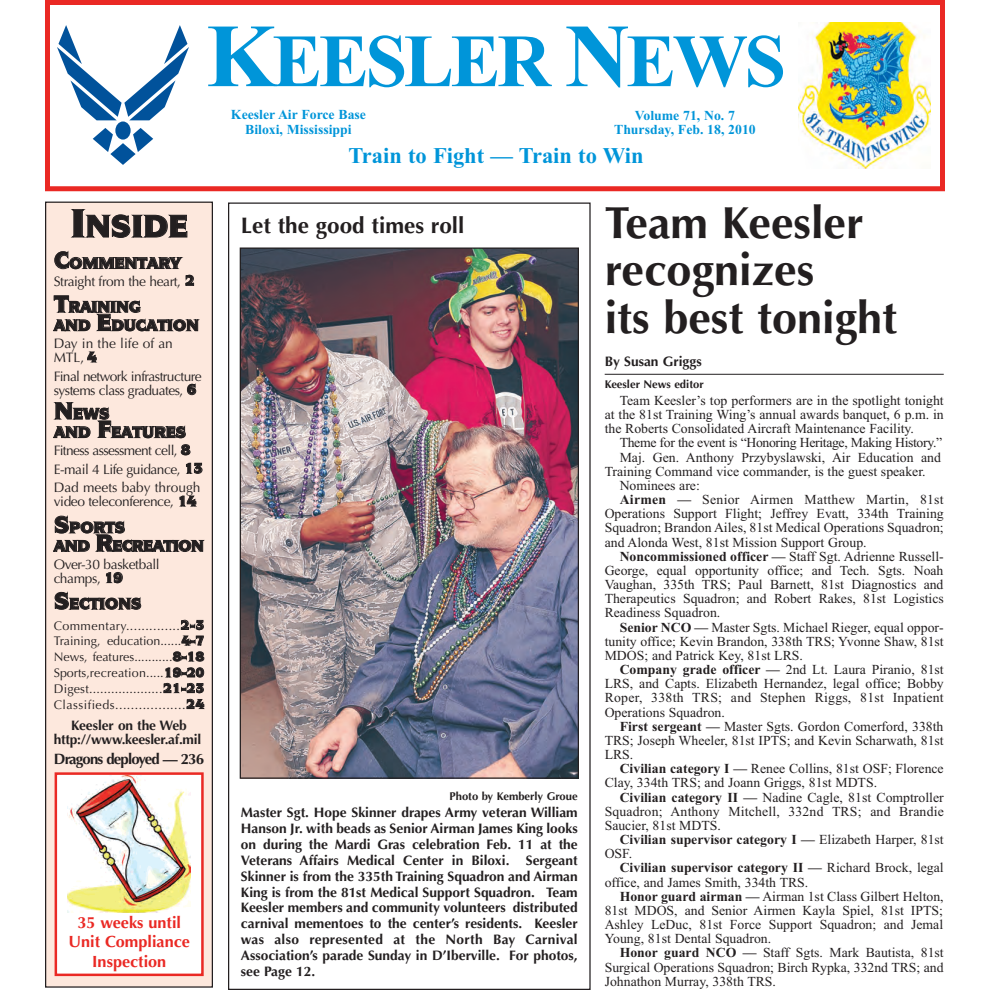
<style>
.page{position:relative;width:990px;height:990px;background:#fff}
.page>*{position:absolute;margin:0;border:0;box-sizing:border-box;transform-origin:0 0}
.t1{font:700 75px "Times New Roman";letter-spacing:-.045em;color:#0095d9}
.t2{font:700 45px/47.5px "Optima LT";color:#231f20}
.t3{font:700 22.5px "Times New Roman";color:#0095d9}
.t4{font:700 22.5px "Optima LT";color:#231f20}
.t5{font:700 16.25px/19.5px "Optima LT";color:#ea2924;text-align:center}
.t6{font:700 15px "Optima LT";letter-spacing:-.055em;color:#231f20}
.t7{font:13.75px "Times New Roman";color:#231f20}
.t8{font:700 13.75px/15.9px "Optima LT";color:#231f20;text-align:center}
.t9{font:13.75px/14.1px "Optima LT";letter-spacing:-.03em;color:#231f20}
.t10{font:700 13.75px "Times New Roman";color:#231f20}
.t11{font:13.75px "Times New Roman";letter-spacing:.02em;color:#231f20}
.t12{font:700 13.75px/15.6px "Times New Roman";color:#0095d9;text-align:center}
.t13{font:13.75px "Times New Roman";letter-spacing:-.025em;color:#231f20}
.t14{font:13.75px/14px "Optima LT";color:#231f20}
.t15{font:12.5px/15.9px "Optima LT";letter-spacing:.015em;color:#231f20}
.t16{font:12.5px/16.1px "Optima LT";letter-spacing:.035em;color:#231f20;text-align:right}
.t17{font:700 11.25px "Optima LT";color:#231f20}
.s1{font-size:90px}
.s2{font-weight:700}
.s3{font-weight:400}
</style>
<div class="page">
<div style="left:46px;top:202px;width:166px;height:785px;background:#fde8dd"></div>
<div style="left:45px;top:202px;width:168px;height:786px;border:1px solid #231f20"></div>
<div style="left:45px;top:0;width:900px;height:191px;border:5px solid #ea2924"></div>
<img style="left:799px;top:23px;width:132px;height:146px">
<svg style="left:57px;top:25px;width:132px;height:140px"></svg>
<div style="left:115px;top:121px;width:16px;height:19px;background:#01529b;border-radius:50%"></div>
<div style="left:57px;top:775px;width:144px;height:199px;background:#fff"></div>
<img style="left:68px;top:776px;width:122px;height:137px">
<div style="left:55px;top:772px;width:149px;height:204px;border:2px solid #ea2924"></div>
<hr style="left:605px;top:374px;width:339px;height:1px;background:#231f20">
<img style="left:242px;top:250px;width:335px;height:527px">
<p class="t1" style="left:206px;top:16px;width:581px"><span class="s1">K</span>EESLER <span class="s1">N</span>EWS</p>
<p class="t12" style="left:231px;top:106px;width:137px">Keesler Air Force Base<br>Biloxi, Mississippi</p>
<p class="t3" style="left:349px;top:142px;width:297px">Train to Fight — Train to Win</p>
<p class="t12" style="left:614px;top:108px;width:143px;line-height:14px">Volume 71, No. 7<br>Thursday, Feb. 18, 2010</p>
<p class="t9" style="left:54px;top:275px;width:129px">Straight from the heart,</p>
<p class="t14" style="left:54px;top:338px;width:121px">Day in the life of an<br>MTL, ✔</p>
<p class="t9" style="left:54px;top:370px;width:150px">Final network infrastructure systems class graduates,</p>
<p class="t9" style="left:54px;top:442px;width:151px;line-height:18.5px">Fitness assessment cell,<br>E-mail 4 Life guidance, ✓<br>Dad meets baby through</p>
<p class="t9" style="left:54px;top:496px;width:144px">video teleconference, ✔</p>
<p class="t9" style="left:54px;top:558px;width:108px">Over-30 basketball champs,</p>
<p class="t15" style="left:54px;top:619px;width:152px">Commentary.............. ✓<br>Training, education......✔<br>News, features...........<br>Sports,recreation.....<br>Digest....................</p>
<p class="t16" style="left:54px;top:682px;width:152px">✓<br>Classifieds.................. ✔</p>
<p class="t8" style="left:54px;top:719px;width:149px;line-height:14.4px">Keesler on the Web http://www.keesler.af.mil</p>
<p class="t6" style="left:54px;top:753px;width:152px">Dragons deployed — 236</p>
<p class="t5" style="left:69px;top:914px;width:123px">35 weeks until<br>Unit Compliance<br>Inspection</p>
<p class="t4" style="left:241px;top:216px;width:225px">Let the good times roll</p>
<p class="t17" style="left:450px;top:791px;width:130px">Photo by Kemberly Groue</p>
<p class="t8" style="left:241px;top:806px;width:338px;text-align:justify">Master Sgt. Hope Skinner drapes Army veteran William Hanson Jr. with beads as Senior Airman James King looks on during the Mardi Gras celebration Feb. 11 at the Veterans Affairs Medical Center in Biloxi. Sergeant Skinner is from the 335th Training Squadron and Airman King is from the 81st Medical Support Squadron. Team Keesler members and community volunteers distributed carnival mementoes to the center’s residents. Keesler was also represented at the North Bay Carnival Association’s parade Sunday in D’Iberville. For photos, see Page 12.</p>
<p class="t2" style="left:605px;top:203px;width:294px">Team Keesler recognizes<br>its best tonight</p>
<p class="t8" style="left:605px;top:355px;width:99px">By Susan Griggs</p>
<p class="t17" style="left:605px;top:380px;width:101px">Keesler News editor</p>
<p class="t7" style="left:620px;top:392px;width:326px">Team Keesler’s top performers are in the spotlight tonight</p>
<p class="t7" style="left:605px;top:406px;width:341px">at the 81st Training Wing’s annual awards banquet, 6 p.m. in</p>
<p class="t7" style="left:605px;top:421px;width:311px">the Roberts Consolidated Aircraft Maintenance Facility.</p>
<p class="t13" style="left:620px;top:435px;width:324px">Theme for the event is “Honoring Heritage, Making History.”</p>
<p class="t7" style="left:620px;top:449px;width:323px">Maj. Gen. Anthony Przybyslawski, Air Education and</p>
<p class="t7" style="left:605px;top:463px;width:322px">Training Command vice commander, is the guest speaker.</p>
<p class="t7" style="left:620px;top:477px;width:82px">Nominees are:</p>
<p class="t11" style="left:620px;top:491px;width:326px"><span class="s2">Airmen —</span> Senior Airmen Matthew Martin, 81st</p>
<p class="t7" style="left:605px;top:506px;width:341px">Operations Support Flight; Jeffrey Evatt, 334th Training</p>
<p class="t7" style="left:605px;top:520px;width:341px">Squadron; Brandon Ailes, 81st Medical Operations Squadron;</p>
<p class="t7" style="left:605px;top:534px;width:263px">and Alonda West, 81st Mission Support Group.</p>
<p class="t7" style="left:620px;top:548px;width:326px"><span class="s2">Noncommissioned officer —</span> Staff Sgt. Adrienne Russell-</p>
<p class="t7" style="left:605px;top:562px;width:340px">George, equal opportunity office; and Tech. Sgts. Noah</p>
<p class="t7" style="left:605px;top:576px;width:340px">Vaughan, 335th TRS; Paul Barnett, 81st Diagnostics and</p>
<p class="t7" style="left:605px;top:591px;width:341px">Therapeutics Squadron; and Robert Rakes, 81st Logistics</p>
<p class="t7" style="left:605px;top:605px;width:117px">Readiness Squadron.</p>
<p class="t7" style="left:620px;top:619px;width:326px"><span class="s2">Senior NCO —</span> Master Sgts. Michael Rieger, equal oppor-</p>
<p class="t7" style="left:605px;top:633px;width:341px">tunity office; Kevin Brandon, 338th TRS; Yvonne Shaw, 81st</p>
<p class="t7" style="left:605px;top:647px;width:200px">MDOS; and Patrick Key, 81st LRS.</p>
<p class="t7" style="left:620px;top:661px;width:326px"><span class="s2">Company grade officer —</span> 2nd Lt. Laura Piranio, 81st</p>
<p class="t7" style="left:605px;top:676px;width:341px">LRS, and Capts. Elizabeth Hernandez, legal office; Bobby</p>
<p class="t11" style="left:605px;top:690px;width:341px">Roper, 338th TRS; and Stephen Riggs, 81st Inpatient</p>
<p class="t7" style="left:605px;top:704px;width:122px">Operations Squadron.</p>
<p class="t7" style="left:620px;top:718px;width:325px"><span class="s2">First sergeant —</span> Master Sgts. Gordon Comerford, 338th</p>
<p class="t7" style="left:605px;top:732px;width:341px">TRS; Joseph Wheeler, 81st IPTS; and Kevin Scharwath, 81st</p>
<p class="t7" style="left:605px;top:746px;width:30px">LRS.</p>
<p class="t7" style="left:620px;top:761px;width:326px"><span class="s2">Civilian category I —</span> Renee Collins, 81st OSF; Florence</p>
<p class="t7" style="left:605px;top:775px;width:274px">Clay, 334th TRS; and Joann Griggs, 81st MDTS.</p>
<p class="t7" style="left:620px;top:789px;width:326px"><span class="s2">Civilian category II —</span> Nadine Cagle, 81st Comptroller</p>
<p class="t7" style="left:605px;top:803px;width:341px">Squadron; Anthony Mitchell, 332nd TRS; and Brandie</p>
<p class="t7" style="left:605px;top:817px;width:118px">Saucier, 81st MDTS.</p>
<p class="t10" style="left:620px;top:831px;width:326px">Civilian supervisor category I — <span class="s3">Elizabeth Harper, 81st</span></p>
<p class="t7" style="left:605px;top:845px;width:29px">OSF.</p>
<p class="t10" style="left:620px;top:860px;width:326px">Civilian supervisor category II — <span class="s3">Richard Brock, legal</span></p>
<p class="t7" style="left:605px;top:874px;width:205px">office, and James Smith, 334th TRS.</p>
<p class="t7" style="left:620px;top:888px;width:326px"><span class="s2">Honor guard airman —</span> Airman 1st Class Gilbert Helton,</p>
<p class="t7" style="left:605px;top:902px;width:340px">81st MDOS, and Senior Airmen Kayla Spiel, 81st IPTS;</p>
<p class="t7" style="left:605px;top:916px;width:340px">Ashley LeDuc, 81st Force Support Squadron; and Jemal</p>
<p class="t7" style="left:605px;top:930px;width:168px">Young, 81st Dental Squadron.</p>
<p class="t7" style="left:620px;top:945px;width:326px"><span class="s2">Honor guard NCO —</span> Staff Sgts. Mark Bautista, 81st</p>
<p class="t7" style="left:605px;top:959px;width:341px">Surgical Operations Squadron; Birch Rypka, 332nd TRS; and</p>
<p class="t7" style="left:605px;top:973px;width:173px">Johnathon Murray, 338th TRS.</p>
</div>
